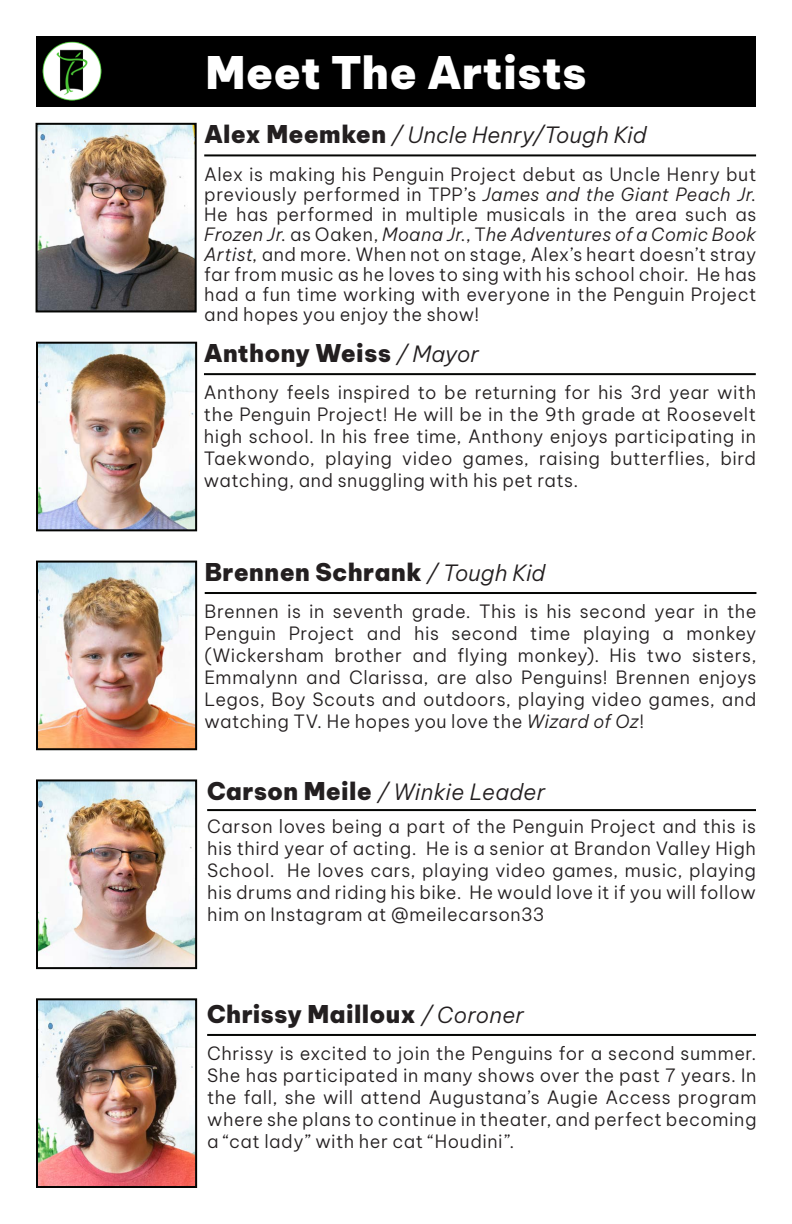
<style>
.page{position:relative;width:792px;height:1224px;background:#fff}
.page>*{position:absolute;margin:0;border:0;box-sizing:border-box;transform-origin:0 0}
.t1{font:900 44px "Be Vietnam Pro";letter-spacing:.005em;color:#fff}
.t2{font:900 24px "Be Vietnam Pro";letter-spacing:.01em;color:#231f20}
.t3{font:italic 300 22px "Be Vietnam Pro";letter-spacing:.005em;color:#231f20}
.t4{font:300 18px/22px "Be Vietnam Pro";letter-spacing:.03em;color:#231f20;text-align:justify}
.s1{font-weight:900;font-style:normal;font-size:24px}
.s2{font-style:italic}
.s3{font-weight:300;font-style:italic;font-size:22px}
</style>
<div class="page">
<div style="left:36px;top:36px;width:720px;height:71px;background:#000"></div>
<hr style="left:204px;top:154px;width:552px;height:2px;background:#040503">
<img style="left:39px;top:126px;width:155px;height:183px">
<div style="left:36px;top:123px;width:161px;height:189px;border:2px solid #040503"></div>
<img style="left:39px;top:345px;width:155px;height:183px">
<div style="left:36px;top:342px;width:161px;height:189px;border:2px solid #040503"></div>
<img style="left:39px;top:564px;width:155px;height:183px">
<div style="left:36px;top:561px;width:161px;height:189px;border:2px solid #040503"></div>
<hr style="left:207px;top:809px;width:549px;height:2px;background:#040503">
<img style="left:39px;top:782px;width:155px;height:184px">
<div style="left:36px;top:779px;width:161px;height:190px;border:2px solid #040503"></div>
<hr style="left:207px;top:1034px;width:549px;height:2px;background:#040503">
<img style="left:39px;top:1001px;width:155px;height:184px">
<div style="left:36px;top:998px;width:161px;height:190px;border:2px solid #040503"></div>
<hr style="left:204px;top:373px;width:552px;height:2px;background:#040503">
<hr style="left:205px;top:592px;width:551px;height:2px;background:#040503">
<img style="left:42px;top:41px;width:60px;height:60px">
<p class="t1" style="left:205px;top:34px;width:383px">Meet The Artists</p>
<p class="t3" style="left:204px;top:117px;width:444px"><span class="s1">Alex Meemken</span> / Uncle Henry/Tough Kid</p>
<p class="t4" style="left:204px;top:162px;width:554px;line-height:20px">Alex is making his Penguin Project debut as Uncle Henry but previously performed in TPP’s <span class="s2">James and the Giant Peach Jr.<br></span>He has performed in multiple musicals in the area such as <span class="s2">Frozen Jr.</span> as Oaken, <span class="s2">Moana Jr.</span>, T<span class="s2">he Adventures of a Comic Book Artist,</span> and more. When not on stage, Alex’s heart doesn’t stray far from music as he loves to sing with his school choir. He has had a fun time working with everyone in the Penguin Project and hopes you enjoy the show!</p>
<p class="t2" style="left:204px;top:332px;width:276px">Anthony Weiss <span class="s3">/ Mayor</span></p>
<p class="t4" style="left:204px;top:380px;width:554px">Anthony feels inspired to be returning for his 3rd year with the Penguin Project! He will be in the 9th grade at Roosevelt high school. In his free time, Anthony enjoys participating in Taekwondo, playing video games, raising butterflies, bird watching, and snuggling with his pet rats.</p>
<p class="t2" style="left:205px;top:551px;width:342px">Brennen Schrank <span class="s3">/ Tough Kid</span></p>
<p class="t4" style="left:204px;top:599px;width:554px">Brennen is in seventh grade. This is his second year in the Penguin Project and his second time playing a monkey (Wickersham brother and flying monkey). His two sisters, Emmalynn and Clarissa, are also Penguins! Brennen enjoys Legos, Boy Scouts and outdoors, playing video games, and watching TV. He hopes you love the <span class="s2">Wizard of Oz</span>!</p>
<p class="t3" style="left:207px;top:774px;width:340px"><span class="s1">Carson Meile</span> / Winkie Leader</p>
<p class="t4" style="left:207px;top:814px;width:550px">Carson loves being a part of the Penguin Project and this is his third year of acting. He is a senior at Brandon Valley High School. He loves cars, playing video games, music, playing his drums and riding his bike. He would love it if you will follow him on Instagram at @meilecarson33</p>
<p class="t2" style="left:207px;top:993px;width:319px">Chrissy Mailloux <span class="s3">/ Coroner</span></p>
<p class="t4" style="left:207px;top:1041px;width:551px">Chrissy is excited to join the Penguins for a second summer.<br>She has participated in many shows over the past 7 years. In the fall, she will attend Augustana’s Augie Access program where she plans to continue in theater, and perfect becoming a “cat lady” with her cat “Houdini”.</p>
</div>
